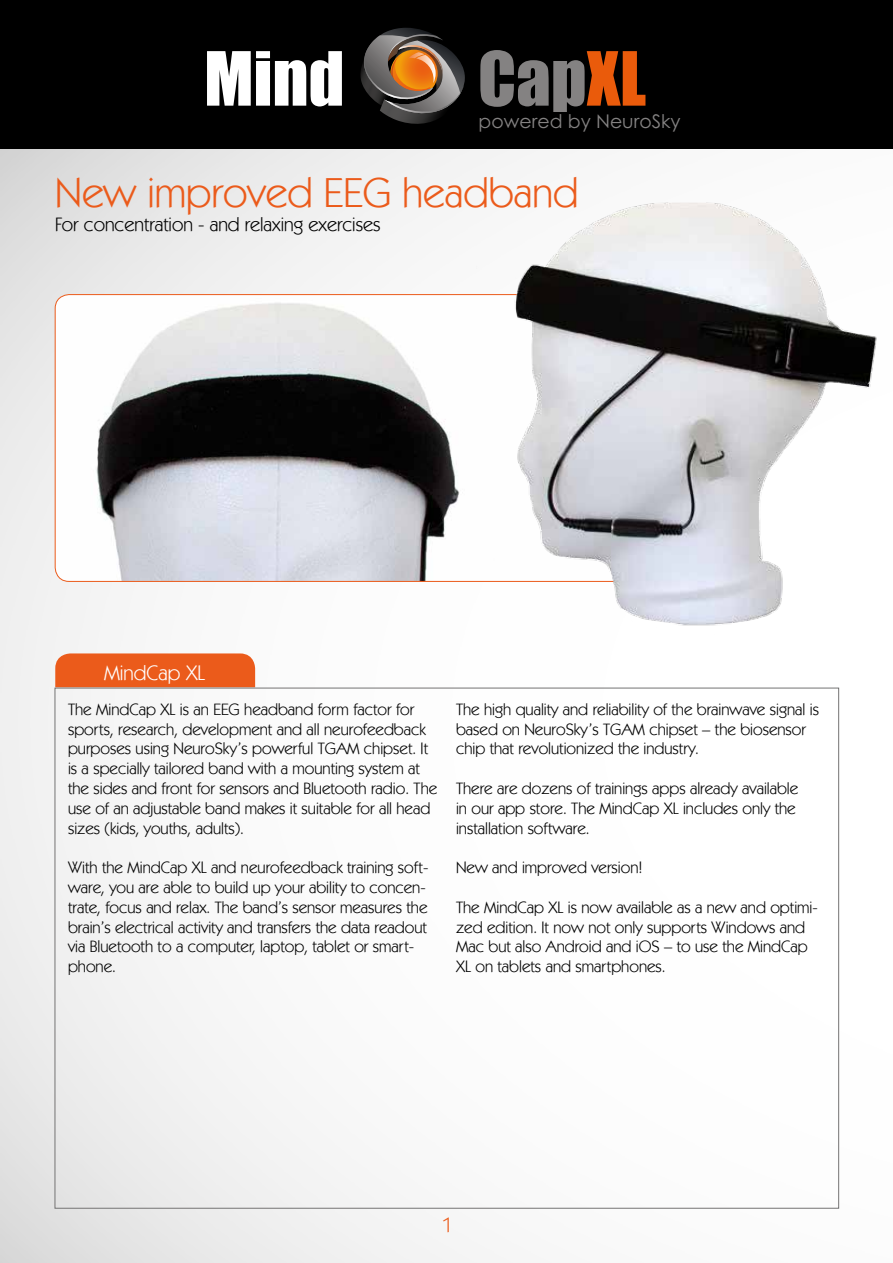
<style>
.page{position:relative;width:893px;height:1263px;background:#fff}
.page>*{position:absolute;margin:0;border:0;box-sizing:border-box;transform-origin:0 0}
.t1{font:68.85px "Impact";color:#848282}
.t2{font:68.85px "Impact";color:#fff}
.t3{font:42px "Kabel IT Cby BT";color:#eb5b1b}
.t4{font:21px "Kabel IT Cby BT";color:#fff}
.t5{font:21px "Kabel IT Cby BT";color:#eb5b1b}
.t6{font:19.5px "Kabel IT Cby BT";color:#000}
.t7{font:18.9px "Century Gothic";color:#848282}
.t8{font:16.5px/19.8px "Kabel IT Cby BT";color:#000}
.s1{color:#ea5b0b}
</style>
<div class="page">
<img style="left:55px;top:295px;width:368px;height:286px">
<img style="left:423px;top:202px;width:454px;height:424px">
<div style="left:55px;top:653px;width:200px;height:34px;background:#eb5b1b"></div>
<div style="left:0;top:0;width:893px;height:149px;background:#000"></div>
<svg style="left:360px;top:28px;width:105px;height:96px"></svg>
<h1 class="t2" style="left:204px;top:25px;width:142px">Mind</h1>
<h1 class="t1" style="left:478px;top:25px;width:170px">Cap<span class="s1">XL</span></h1>
<p class="t7" style="left:479px;top:108px;width:204px">powered by NeuroSky</p>
<h2 class="t3" style="left:55px;top:167px;width:525px">New improved EEG headband</h2>
<p class="t6" style="left:55px;top:212px;width:327px">For concentration - and relaxing exercises</p>
<p class="t4" style="left:104px;top:660px;width:102px">MindCap XL</p>
<p class="t8" style="left:68px;top:699px;width:371px">The MindCap XL is an EEG headband form factor for sports, research, development and all neurofeedback purposes using NeuroSky’s powerful TGAM chipset. It is a specially tailored band with a mounting system at the sides and front for sensors and Bluetooth radio. The use of an adjustable band makes it suitable for all head sizes (kids, youths, adults).</p>
<p class="t8" style="left:68px;top:857px;width:362px">With the MindCap XL and neurofeedback training soft&shy;ware, you are able to build up your ability to concen&shy;trate, focus and relax. The band’s sensor measures the brain’s electrical activity and transfers the data readout via Bluetooth to a computer, laptop, tablet or smart&shy;phone.</p>
<p class="t8" style="left:456px;top:699px;width:365px">The high quality and reliability of the brainwave signal is based on NeuroSky’s TGAM chipset – the biosensor chip that revolutionized the industry.</p>
<p class="t8" style="left:456px;top:778px;width:344px">There are dozens of trainings apps already available in our app store. The MindCap XL includes only the installation software.</p>
<p class="t8" style="left:456px;top:857px;width:188px">New and improved version!</p>
<p class="t8" style="left:456px;top:897px;width:363px">The MindCap XL is now available as a new and optimi&shy;zed edition. It now not only supports Windows and Mac but also Android and iOS – to use the MindCap XL on tablets and smartphones.</p>
<p class="t5" style="left:442px;top:1212px;width:13px">1</p>
</div>
